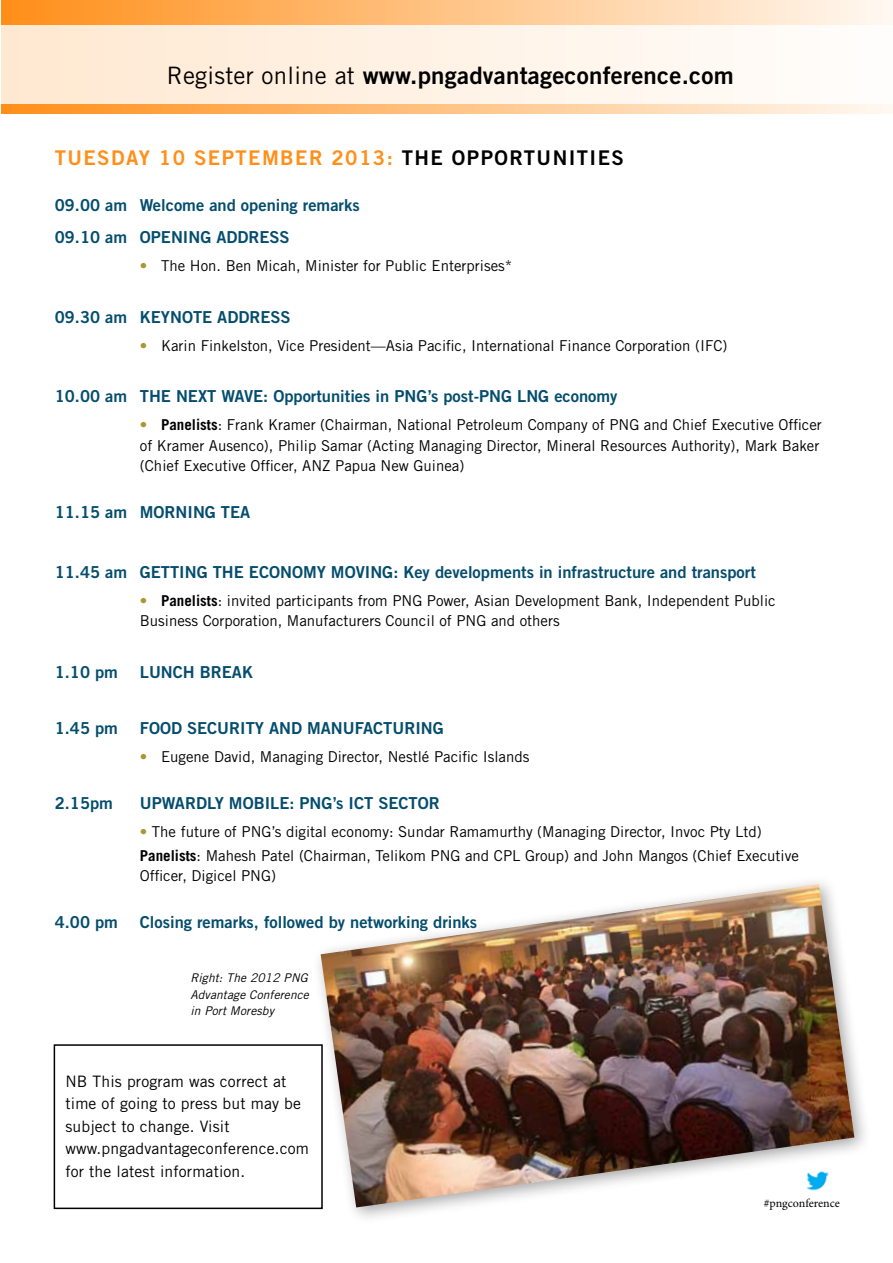
<style>
.page{position:relative;width:893px;height:1263px;background:#fff}
.page>*{position:absolute;margin:0;border:0;box-sizing:border-box;transform-origin:0 0}
.t1{font:24px "Trade Gothic Bold Two";letter-spacing:.01em;color:#000}
.t2{font:20.25px "Trade Gothic Bold Two";letter-spacing:.07em;color:#ff8f19}
.t3{font:20.25px "Trade Gothic Bold Two";color:#000}
.t4{font:16.5px/32.2px "Trade Gothic Bold Two";color:#044d6d}
.t5{font:15.75px/22.5px "Trade Gothic";letter-spacing:.01em;color:#000}
.t6{font:15px/20.1px "Trade Gothic";color:#000}
.t7{font:italic 12px/16.5px "Trade Gothic";letter-spacing:.01em;color:#000;text-align:justify}
.t8{font:12px "Minion Pro";letter-spacing:-.005em;color:#000}
.s1{font-family:"Trade Gothic"}
.s2{color:#000}
.s3{color:#a99732}
.s4{font-weight:700}
</style>
<div class="page">
<div style="left:1px;top:0;width:892px;height:114px;background:linear-gradient(to right,#ff8e18,#fff8f2)"></div>
<div style="left:2px;top:25px;width:891px;height:79px;background:linear-gradient(to right,#ffe8d1,#fffdfc)"></div>
<hr style="left:0;top:26px;width:2px;height:78px;background:#fff">
<img style="left:321px;top:884px;width:533px;height:323px">
<div style="left:54px;top:1044px;width:269px;height:165px;border:2px solid #000"></div>
<img style="left:799px;top:1163px;width:36px;height:35px">
<h1 class="t1" style="left:167px;top:60px;width:568px"><span class="s1">Register online at</span> www.pngadvantageconference.com</h1>
<h2 class="t2" style="left:55px;top:145px;width:413px">Tuesday 10 September 2013: <span class="s2">THE OPPORTUN</span></h2>
<h2 class="t3" style="left:569px;top:145px;width:57px">ITIES</h2>
<p class="t4" style="left:55px;top:188px;width:306px">09.00 am Welcome and opening remarks<br>09.10 am OPEN</p>
<p class="t4" style="left:183px;top:221px;width:45px">ING ADDRE</p>
<p class="t4" style="left:270px;top:221px;width:22px">SS</p>
<p class="t6" style="left:140px;top:255px;width:374px"><span class="s3">•</span> The Hon. Ben Micah, Minister for Public Enterprises*</p>
<p class="t4" style="left:55px;top:300px;width:107px">09.30 am KEYNOTE</p>
<p class="t4" style="left:217px;top:300px;width:12px">ADDRE</p>
<p class="t4" style="left:270px;top:300px;width:22px">SS</p>
<p class="t6" style="left:140px;top:335px;width:589px"><span class="s3">•</span> Karin Finkelston, Vice President—Asia Pacific, International Finance Corporation (IFC)</p>
<p class="t4" style="left:55px;top:380px;width:564px">10.00 am THE NEXT WAVE: Opportunities in PNG’s post-PNG LNG economy</p>
<p class="t6" style="left:140px;top:415px;width:683px"><span class="s3">•</span> <span class="s4">Panelists</span>: Frank Kramer (Chairman, National Petroleum Company of PNG and Chief Executive Officer of Kramer Ausenco), Philip Samar (Acting Managing Director, Mineral Resources Authority), Mark Baker (Chief Executive Officer, ANZ Papua New Guinea)</p>
<p class="t4" style="left:55px;top:496px;width:111px">11.15 am MORN</p>
<p class="t4" style="left:188px;top:496px;width:45px">ING TEA</p>
<p class="t4" style="left:55px;top:556px;width:227px">11.45 am GETTING THE ECONO</p>
<p class="t4" style="left:303px;top:556px;width:454px">MY MOVING: Key developments in infrastructure and transport</p>
<p class="t6" style="left:140px;top:591px;width:637px;line-height:19.5px"><span class="s3">•</span> <span class="s4">Panelists</span>: invited participants from PNG Power, Asian Development Bank, Independent Public<br>Business Corporation, Manufacturers Council of PNG and others</p>
<p class="t4" style="left:55px;top:655px;width:65px">1.10 pm</p>
<p class="t4" style="left:140px;top:655px;width:72px">LUNCH BREA</p>
<p class="t4" style="left:242px;top:655px;width:13px">K</p>
<p class="t4" style="left:55px;top:711px;width:65px">1.45 pm</p>
<p class="t4" style="left:140px;top:711px;width:21px">FOOD</p>
<p class="t4" style="left:187px;top:711px;width:94px">SECURITY AND</p>
<p class="t4" style="left:307px;top:711px;width:26px">MANU</p>
<p class="t4" style="left:355px;top:711px;width:40px">FACTUR</p>
<p class="t4" style="left:415px;top:711px;width:30px">ING</p>
<p class="t6" style="left:140px;top:746px;width:391px"><span class="s3">•</span> Eugene David, Managing Director, Nestlé Pacific Islands</p>
<p class="t4" style="left:55px;top:787px;width:79px">2.15pm UP</p>
<p class="t4" style="left:162px;top:787px;width:25px">WARD</p>
<p class="t4" style="left:207px;top:787px;width:213px">LY MOB ILE: PNG’s ICT SECTOR</p>
<p class="t6" style="left:140px;top:820px;width:660px;line-height:23.7px"><span class="s3">•</span> The future of PNG’s digital economy: Sundar Ramamurthy (Managing Director, Invoc Pty Ltd)<br><span class="s4">Panelists</span>: Mahesh Patel (Chairman, Telikom PNG and CPL Group) and John Mangos (Chief Executive</p>
<p class="t6" style="left:140px;top:865px;width:138px">Officer, Digicel PNG)</p>
<p class="t4" style="left:55px;top:906px;width:65px">4.00 pm</p>
<p class="t4" style="left:140px;top:906px;width:339px">Closing remarks, followed by networking drinks</p>
<p class="t7" style="left:190px;top:970px;width:120px">Right: The 2012 PNG Advantage Conference in Port Moresby</p>
<p class="t5" style="left:65px;top:1070px;width:245px">NB This program was correct at time of going to press but may be subject to change. Visit www.pngadvantageconference.com for the latest information.</p>
<p class="t8" style="left:764px;top:1195px;width:78px">#pngconference</p>
</div>
